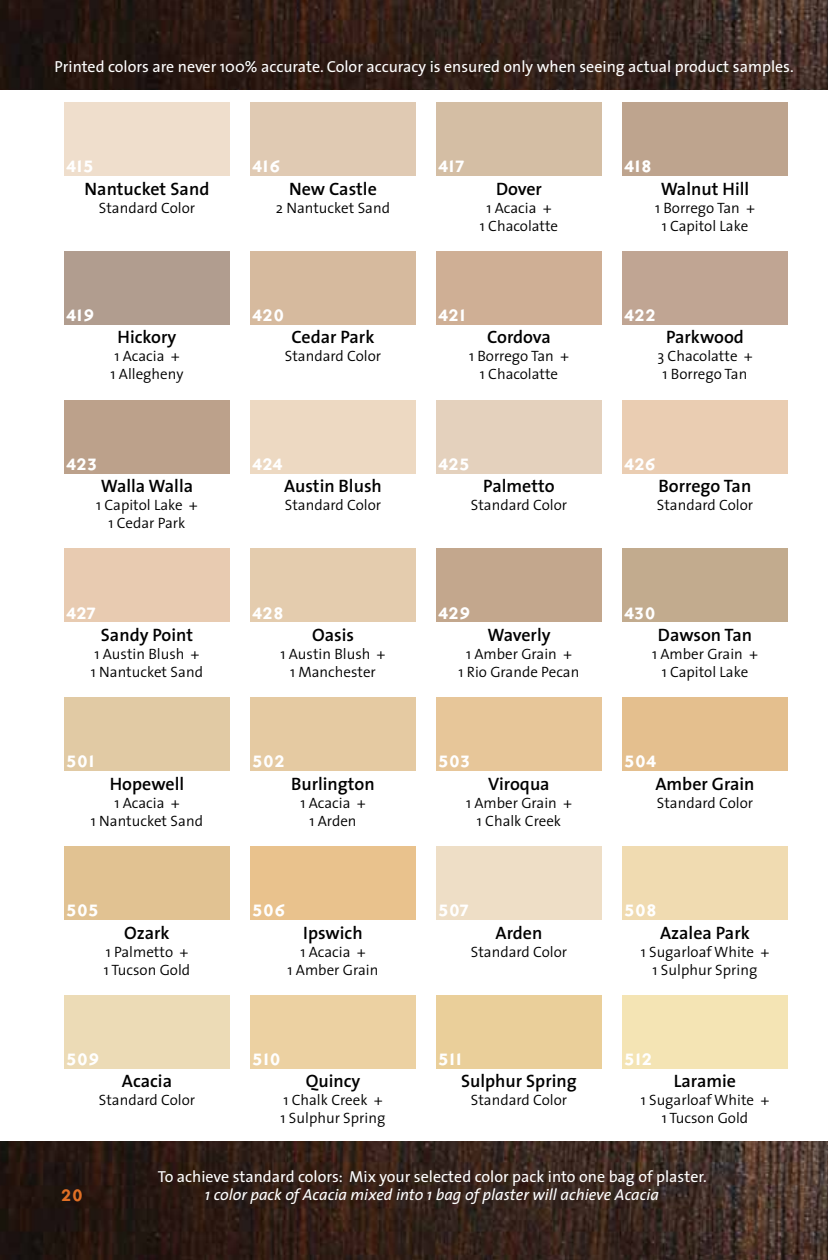
<style>
.page{position:relative;width:828px;height:1260px;background:#fff}
.page>*{position:absolute;margin:0;border:0;box-sizing:border-box;transform-origin:0 0}
.t1{font:28px "Priori San Bold SC";color:#fff}
.t2{font:28px "Priori San Bold SC";color:#e17025}
.t3{font:600 18px "The Sans";color:#000}
.t4{font:16px "The Sans";color:#fff}
.t5{font:italic 16px "The Sans";color:#fff}
.t6{font:300 15px/18px "The Sans";color:#000;text-align:center}
</style>
<div class="page">
<img style="left:0;top:1142px;width:828px;height:118px">
<img style="left:0;top:0;width:828px;height:90px">
<div style="left:64px;top:102px;width:166px;height:74px;background:#efdecc"></div>
<div style="left:250px;top:102px;width:166px;height:74px;background:#e0cab3"></div>
<div style="left:436px;top:102px;width:166px;height:74px;background:#d4bea4"></div>
<div style="left:622px;top:102px;width:166px;height:74px;background:#bea48e"></div>
<div style="left:64px;top:251px;width:166px;height:74px;background:#b19d8f"></div>
<div style="left:250px;top:251px;width:166px;height:74px;background:#d6ba9e"></div>
<div style="left:436px;top:251px;width:166px;height:74px;background:#cfaf95"></div>
<div style="left:622px;top:251px;width:166px;height:74px;background:#c0a593"></div>
<div style="left:64px;top:400px;width:166px;height:73px;background:#bca18b"></div>
<div style="left:250px;top:400px;width:166px;height:73px;background:#edd9c2"></div>
<div style="left:436px;top:400px;width:166px;height:73px;background:#e4d1bd"></div>
<div style="left:622px;top:400px;width:166px;height:73px;background:#eacdb2"></div>
<div style="left:64px;top:549px;width:166px;height:73px;background:#e8cbb1"></div>
<div style="left:250px;top:549px;width:166px;height:73px;background:#e4ccae"></div>
<div style="left:436px;top:549px;width:166px;height:73px;background:#c3a78d"></div>
<div style="left:622px;top:549px;width:166px;height:73px;background:#c2ab8e"></div>
<div style="left:64px;top:698px;width:166px;height:73px;background:#e1caa4"></div>
<div style="left:250px;top:698px;width:166px;height:73px;background:#e5caa2"></div>
<div style="left:436px;top:698px;width:166px;height:73px;background:#e7c699"></div>
<div style="left:622px;top:698px;width:166px;height:73px;background:#e4bf8e"></div>
<div style="left:64px;top:846px;width:166px;height:74px;background:#e1c292"></div>
<div style="left:250px;top:846px;width:166px;height:74px;background:#e9c28d"></div>
<div style="left:436px;top:846px;width:166px;height:74px;background:#eedec6"></div>
<div style="left:622px;top:846px;width:166px;height:74px;background:#f0dbb1"></div>
<div style="left:64px;top:995px;width:166px;height:73px;background:#ecdbb6"></div>
<div style="left:250px;top:995px;width:166px;height:73px;background:#ecd1a2"></div>
<div style="left:436px;top:995px;width:166px;height:73px;background:#eacf9a"></div>
<div style="left:622px;top:995px;width:166px;height:73px;background:#f4e4b4"></div>
<p class="t4" style="left:54px;top:53px;width:741px">Printed colors are never 100% accurate. Color accuracy is ensured only when seeing actual product samples.</p>
<h1 class="t1" style="left:66px;top:150px;width:29px">415</h1>
<p class="t3" style="left:85px;top:174px;width:126px">Nantucket Sand</p>
<p class="t6" style="left:99px;top:198px;width:98px">Standard Color</p>
<h1 class="t1" style="left:252px;top:150px;width:30px">416</h1>
<p class="t3" style="left:289px;top:174px;width:89px">New Castle</p>
<p class="t6" style="left:276px;top:198px;width:116px">2 Nantucket Sand</p>
<h1 class="t1" style="left:438px;top:150px;width:28px">417</h1>
<p class="t3" style="left:496px;top:174px;width:47px">Dover</p>
<p class="t6" style="left:480px;top:198px;width:80px">1 Acacia +<br>1 Chacolatte</p>
<h1 class="t1" style="left:624px;top:150px;width:29px">418</h1>
<p class="t3" style="left:661px;top:174px;width:90px">Walnut Hill</p>
<p class="t6" style="left:655px;top:198px;width:101px">1 Borrego Tan +<br>1 Capitol Lake</p>
<h1 class="t1" style="left:66px;top:299px;width:30px">419</h1>
<h1 class="t1" style="left:252px;top:299px;width:34px">420</h1>
<h1 class="t1" style="left:438px;top:299px;width:29px">421</h1>
<h1 class="t1" style="left:624px;top:299px;width:34px">422</h1>
<p class="t3" style="left:118px;top:322px;width:60px">Hickory</p>
<p class="t6" style="left:111px;top:347px;width:74px;text-align:left">1 Acacia +<br>1 Allegheny</p>
<p class="t3" style="left:292px;top:322px;width:84px">Cedar Park</p>
<p class="t6" style="left:285px;top:347px;width:98px">Standard Color</p>
<p class="t3" style="left:487px;top:322px;width:65px">Cordova</p>
<p class="t6" style="left:469px;top:347px;width:101px">1 Borrego Tan +<br>1 Chacolatte</p>
<p class="t3" style="left:666px;top:322px;width:79px">Parkwood</p>
<p class="t6" style="left:657px;top:347px;width:97px">3 Chacolatte +<br>1 Borrego Tan</p>
<h1 class="t1" style="left:66px;top:447px;width:33px">423</h1>
<h1 class="t1" style="left:252px;top:447px;width:32px">424</h1>
<h1 class="t1" style="left:438px;top:447px;width:33px">425</h1>
<h1 class="t1" style="left:624px;top:447px;width:34px">426</h1>
<p class="t3" style="left:101px;top:471px;width:94px">Walla Walla</p>
<p class="t6" style="left:96px;top:496px;width:103px">1 Capitol Lake +<br>1 Cedar Park</p>
<p class="t3" style="left:284px;top:471px;width:99px">Austin Blush</p>
<p class="t6" style="left:285px;top:496px;width:98px">Standard Color</p>
<p class="t3" style="left:483px;top:471px;width:73px">Palmetto</p>
<p class="t6" style="left:471px;top:496px;width:98px">Standard Color</p>
<p class="t3" style="left:659px;top:471px;width:94px">Borrego Tan</p>
<p class="t6" style="left:657px;top:496px;width:98px">Standard Color</p>
<h1 class="t1" style="left:66px;top:596px;width:31px">427</h1>
<h1 class="t1" style="left:252px;top:596px;width:33px">428</h1>
<h1 class="t1" style="left:438px;top:596px;width:34px">429</h1>
<h1 class="t1" style="left:624px;top:596px;width:33px">430</h1>
<p class="t3" style="left:101px;top:620px;width:94px">Sandy Point</p>
<p class="t6" style="left:91px;top:644px;width:114px;text-align:left">1 Austin Blush +<br>1 Nantucket Sand</p>
<p class="t3" style="left:312px;top:620px;width:43px">Oasis</p>
<p class="t6" style="left:281px;top:644px;width:106px">1 Austin Blush +<br>1 Manchester</p>
<p class="t3" style="left:487px;top:620px;width:65px">Waverly</p>
<p class="t6" style="left:459px;top:644px;width:122px">1 Amber Grain +<br>1 Rio Grande Pecan</p>
<p class="t3" style="left:658px;top:620px;width:96px">Dawson Tan</p>
<p class="t6" style="left:652px;top:644px;width:107px">1 Amber Grain +<br>1 Capitol Lake</p>
<h1 class="t1" style="left:66px;top:745px;width:30px">501</h1>
<p class="t3" style="left:110px;top:769px;width:76px">Hopewell</p>
<p class="t6" style="left:91px;top:793px;width:114px">1 Acacia +<br>1 Nantucket Sand</p>
<h1 class="t1" style="left:252px;top:745px;width:35px">502</h1>
<p class="t3" style="left:291px;top:769px;width:85px">Burlington</p>
<p class="t6" style="left:300px;top:793px;width:67px">1 Acacia +<br>1 Arden</p>
<h1 class="t1" style="left:438px;top:745px;width:34px">503</h1>
<p class="t3" style="left:488px;top:769px;width:63px">Viroqua</p>
<p class="t6" style="left:466px;top:793px;width:107px">1 Amber Grain +<br>1 Chalk Creek</p>
<h1 class="t1" style="left:624px;top:745px;width:34px">504</h1>
<p class="t3" style="left:655px;top:769px;width:101px">Amber Grain</p>
<p class="t6" style="left:657px;top:793px;width:98px">Standard Color</p>
<h1 class="t1" style="left:66px;top:894px;width:34px">505</h1>
<h1 class="t1" style="left:252px;top:894px;width:35px">506</h1>
<h1 class="t1" style="left:438px;top:894px;width:32px">507</h1>
<h1 class="t1" style="left:624px;top:894px;width:34px">508</h1>
<p class="t3" style="left:124px;top:917px;width:47px">Ozark</p>
<p class="t6" style="left:104px;top:942px;width:88px;text-align:left">1 Palmetto +<br>1 Tucson Gold</p>
<p class="t3" style="left:303px;top:917px;width:61px">Ipswich</p>
<p class="t6" style="left:288px;top:942px;width:92px">1 Acacia +<br>1 Amber Grain</p>
<p class="t3" style="left:496px;top:917px;width:48px">Arden</p>
<p class="t6" style="left:471px;top:942px;width:98px">Standard Color</p>
<p class="t3" style="left:660px;top:917px;width:91px">Azalea Park</p>
<p class="t6" style="left:641px;top:942px;width:130px">1 Sugarloaf White +<br>1 Sulphur Spring</p>
<h1 class="t1" style="left:66px;top:1042px;width:35px">509</h1>
<h1 class="t1" style="left:252px;top:1042px;width:30px">510</h1>
<h1 class="t1" style="left:438px;top:1042px;width:26px">511</h1>
<h1 class="t1" style="left:624px;top:1042px;width:30px">512</h1>
<p class="t3" style="left:122px;top:1066px;width:52px">Acacia</p>
<p class="t6" style="left:99px;top:1091px;width:98px">Standard Color</p>
<p class="t3" style="left:306px;top:1066px;width:56px">Quincy</p>
<p class="t6" style="left:281px;top:1091px;width:106px;text-align:left">1 Chalk Creek +<br>1 Sulphur Spring</p>
<p class="t3" style="left:461px;top:1066px;width:117px">Sulphur Spring</p>
<p class="t6" style="left:471px;top:1091px;width:98px">Standard Color</p>
<p class="t3" style="left:674px;top:1066px;width:64px">Laramie</p>
<p class="t6" style="left:641px;top:1091px;width:130px">1 Sugarloaf White +<br>1 Tucson Gold</p>
<p class="t4" style="left:158px;top:1163px;width:550px">To achieve standard colors: Mix your selected color pack into one bag of plaster.</p>
<h1 class="t2" style="left:61px;top:1179px;width:24px">20</h1>
<p class="t5" style="left:205px;top:1181px;width:456px">1 color pack of Acacia mixed into 1 bag of plaster will achieve Acacia</p>
</div>
